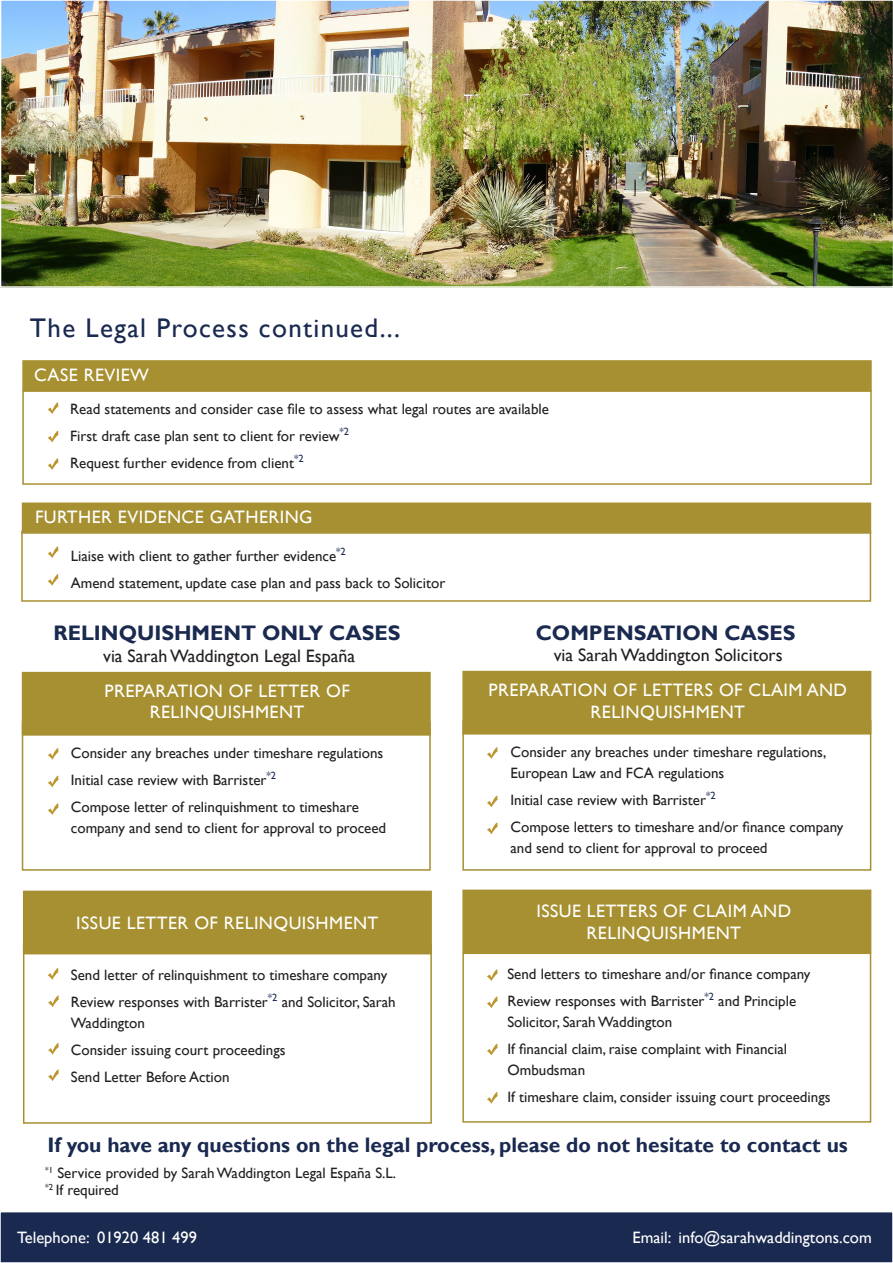
<style>
.page{position:relative;width:893px;height:1263px;background:#fff}
.page>*{position:absolute;margin:0;border:0;box-sizing:border-box;transform-origin:0 0}
.t1{font:27px "Gill Sans";letter-spacing:.05em;color:#1a294f}
.t2{font:700 21px "Gill Sans";color:#1a294f}
.t3{font:18px/21.6px "Gill Sans";letter-spacing:.025em;color:#fff;text-align:center}
.t4{font:18px "Gill Sans";color:#231f20}
.t5{font:16.5px "Gill Sans";color:#fff}
.t6{font:15px/21px "Gill Sans";color:#231f20}
</style>
<div class="page">
<div style="left:0;top:1211px;width:893px;height:52px;background:#1a2950"></div>
<div style="left:0;top:1211px;width:893px;height:52px;border:2px solid #fff"></div>
<img style="left:0;top:0;width:893px;height:288px">
<div style="left:22px;top:390px;width:850px;height:95px;background:#fff;border:2px solid #a69031"></div>
<div style="left:21px;top:531px;width:850px;height:71px;background:#fff;border:2px solid #a69031"></div>
<div style="left:22px;top:360px;width:850px;height:31px;background:#a69031;border:2px solid #a69031"></div>
<div style="left:22px;top:502px;width:849px;height:32px;background:#a69031;border:2px solid #a69031"></div>
<svg style="left:48px;top:402px;width:10px;height:12px"></svg>
<svg style="left:48px;top:431px;width:10px;height:11px"></svg>
<svg style="left:48px;top:458px;width:10px;height:12px"></svg>
<div style="left:22px;top:721px;width:409px;height:150px;background:#fff;border:2px solid #a69031"></div>
<svg style="left:48px;top:546px;width:10px;height:12px"></svg>
<svg style="left:48px;top:574px;width:10px;height:12px"></svg>
<div style="left:22px;top:672px;width:409px;height:64px;background:#a69031;border:2px solid #a69031"></div>
<div style="left:462px;top:720px;width:409px;height:151px;background:#fff;border:2px solid #a69031"></div>
<div style="left:462px;top:671px;width:409px;height:63px;background:#a69031"></div>
<div style="left:23px;top:944px;width:409px;height:180px;background:#fff;border:2px solid #a69031"></div>
<div style="left:23px;top:891px;width:409px;height:63px;background:#a69031"></div>
<div style="left:462px;top:889px;width:409px;height:64px;background:#a69031;border:2px solid #a69031"></div>
<div style="left:462px;top:952px;width:409px;height:171px;background:#fff;border:2px solid #a69031"></div>
<svg style="left:48px;top:748px;width:11px;height:12px"></svg>
<svg style="left:48px;top:776px;width:11px;height:11px"></svg>
<svg style="left:48px;top:803px;width:11px;height:12px"></svg>
<svg style="left:48px;top:968px;width:10px;height:12px"></svg>
<svg style="left:48px;top:995px;width:11px;height:12px"></svg>
<svg style="left:48px;top:1043px;width:11px;height:12px"></svg>
<svg style="left:487px;top:747px;width:11px;height:12px"></svg>
<svg style="left:487px;top:796px;width:11px;height:11px"></svg>
<svg style="left:487px;top:823px;width:11px;height:11px"></svg>
<svg style="left:487px;top:969px;width:11px;height:12px"></svg>
<svg style="left:487px;top:996px;width:11px;height:12px"></svg>
<svg style="left:487px;top:1044px;width:11px;height:11px"></svg>
<svg style="left:487px;top:1092px;width:11px;height:12px"></svg>
<svg style="left:48px;top:1069px;width:11px;height:12px"></svg>
<p class="t1" style="left:30px;top:312px;width:372px">The Legal Process continued...</p>
<p class="t3" style="left:34px;top:365px;width:116px">CASE REVIEW</p>
<p class="t6" style="left:70px;top:399px;width:480px">Read statements and consider case file to assess what legal routes are available</p>
<p class="t6" style="left:70px;top:426px;width:280px">First draft case plan sent to client for review<sup>*2</sup></p>
<p class="t6" style="left:70px;top:453px;width:235px">Request further evidence from client<sup>*2</sup></p>
<p class="t3" style="left:35px;top:507px;width:279px">FURTHER EVIDENCE GATHERING</p>
<p class="t6" style="left:71px;top:546px;width:277px">Liaise with client to gather further evidence<sup>*2</sup></p>
<p class="t6" style="left:71px;top:573px;width:376px">Amend statement, update case plan and pass back to Solicitor</p>
<p class="t2" style="left:54px;top:620px;width:348px">RELINQUISHMENT ONLY CASES</p>
<p class="t2" style="left:536px;top:620px;width:261px">COMPENSATION CASES</p>
<p class="t4" style="left:103px;top:645px;width:254px">via Sarah Waddington Legal España</p>
<p class="t4" style="left:554px;top:644px;width:230px">via Sarah Waddington Solicitors</p>
<p class="t3" style="left:104px;top:680px;width:247px">PREPARATION OF LETTER OF<br>RELINQUISHMENT</p>
<p class="t3" style="left:489px;top:680px;width:360px">PREPARATION OF LETTERS OF CLAIM AND<br>RELINQUISHMENT</p>
<p class="t6" style="left:71px;top:743px;width:314px">Consider any breaches under timeshare regulations</p>
<p class="t6" style="left:71px;top:770px;width:207px">Initial case review with Barrister<sup>*2</sup></p>
<p class="t6" style="left:71px;top:797px;width:317px">Compose letter of relinquishment to timeshare company and send to client for approval to proceed</p>
<p class="t6" style="left:510px;top:742px;width:317px">Consider any breaches under timeshare regulations,<br>European Law and FCA regulations</p>
<p class="t6" style="left:510px;top:790px;width:207px">Initial case review with Barrister<sup>*2</sup></p>
<p class="t6" style="left:510px;top:817px;width:335px">Compose letters to timeshare and/or finance company and send to client for approval to proceed</p>
<p class="t3" style="left:76px;top:912px;width:304px">ISSUE LETTER OF RELINQUISHMENT</p>
<p class="t3" style="left:536px;top:900px;width:256px">ISSUE LETTERS OF CLAIM AND<br>RELINQUISHMENT</p>
<p class="t6" style="left:71px;top:964px;width:318px">Send letter of relinquishment to timeshare company</p>
<p class="t6" style="left:71px;top:991px;width:326px">Review responses with Barrister<sup>*2</sup> and Solicitor, Sarah<br>Waddington</p>
<p class="t6" style="left:71px;top:1039px;width:216px">Consider issuing court proceedings</p>
<p class="t6" style="left:71px;top:1066px;width:160px">Send Letter Before Action</p>
<p class="t6" style="left:507px;top:963px;width:305px">Send letters to timeshare and/or finance company</p>
<p class="t6" style="left:507px;top:990px;width:290px">Review responses with Barrister<sup>*2</sup> and Principle<br>Solicitor, Sarah Waddington</p>
<p class="t6" style="left:507px;top:1038px;width:281px">If financial claim, raise complaint with Financial<br>Ombudsman</p>
<p class="t6" style="left:507px;top:1086px;width:325px">If timeshare claim, consider issuing court proceedings</p>
<p class="t2" style="left:48px;top:1132px;width:802px">If you have any questions on the legal process, please do not hesitate to contact us</p>
<p class="t6" style="left:45px;top:1163px;width:352px"><sup>*1</sup> Service provided by Sarah Waddington Legal España S.L.</p>
<p class="t6" style="left:45px;top:1179px;width:75px"><sup>*2</sup> If required</p>
<p class="t5" style="left:17px;top:1227px;width:181px">Telephone: 01920 481 499</p>
<p class="t5" style="left:632px;top:1227px;width:241px">Email: info@sarahwaddingtons.com</p>
</div>
